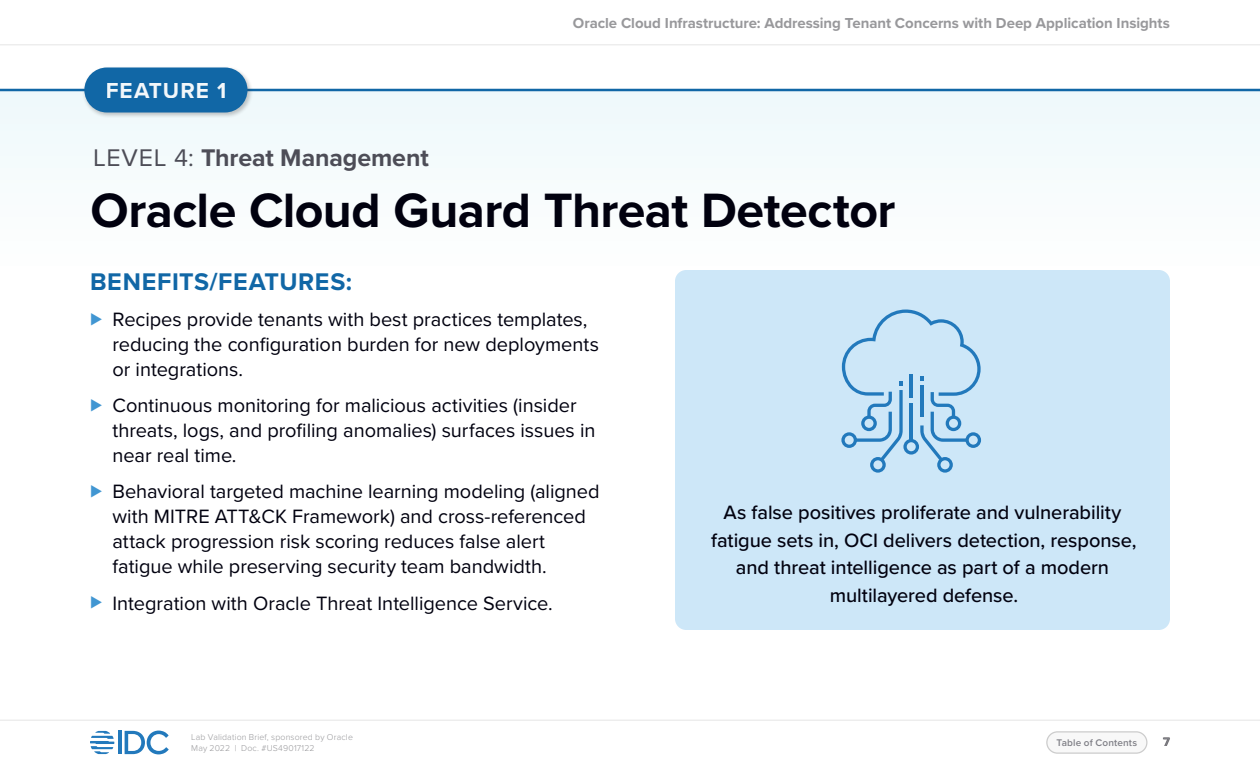
<style>
.page{position:relative;width:1260px;height:765px;background:#fff}
.page>*{position:absolute;margin:0;border:0;box-sizing:border-box;transform-origin:0 0}
.Heading{font:700 50px "Proxima Nova";letter-spacing:-.01em;color:#01010f}
.t1{font:700 25px "Proxima Nova";letter-spacing:-.005em;color:#4d4d57}
.t2{font:700 25px "Proxima Nova";letter-spacing:.03em;color:#1167a6}
.t3{font:700 22.5px "Proxima Nova";letter-spacing:.05em;color:#fff}
.t4{font:20px/25px "Proxima Nova";letter-spacing:-.005em;color:#01010f}
.Texts_14pt{font:500 20px/27.5px "Proxima Nova";letter-spacing:-.005em;color:#01010f;text-align:center}
.t5{font:700 15px "Proxima Nova";letter-spacing:-.005em;color:#98989b}
.t6{font:700 12.5px "Proxima Nova";color:#231f20}
.t7{font:600 10px "Proxima Nova";letter-spacing:.015em;color:#808087}
.t8{font:300 8.75px/11.2px "Proxima Nova";letter-spacing:.02em;color:#98989b}
.s1{font-weight:400}
.s2{color:#4196d2}
</style>
<div class="page">
<hr style="left:0;top:45px;width:1260px;height:1px;background:#e5e5e5">
<hr style="left:0;top:720px;width:1260px;height:1px;background:#e5e5e5">
<hr style="left:118px;top:731px;width:4px;height:23px;background:#2279bc">
<svg style="left:125px;top:731px;width:44px;height:23px"></svg>
<svg style="left:90px;top:731px;width:24px;height:23px"></svg>
<div style="left:1047px;top:732px;width:100px;height:21px;background:#f8f8f8;border-radius:11px"></div>
<div style="left:1046px;top:731px;width:102px;height:23px;border:1px solid #ccc;border-radius:11px"></div>
<div style="left:0;top:90px;width:1260px;height:180px;background:#f7fcfc"></div>
<hr style="left:0;top:89px;width:1260px;height:2px;background:#1167a6">
<div style="left:82px;top:65px;width:171px;height:53px;background:#231f20;opacity:.25"></div>
<div style="left:84px;top:68px;width:164px;height:45px;background:#1167a6;border-radius:22px"></div>
<div style="left:675px;top:270px;width:495px;height:360px;background:#cde7f8;border-radius:11px"></div>
<svg style="left:841px;top:310px;width:140px;height:163px"></svg>
<p class="t3" style="left:106px;top:73px;width:122px">FEATURE 1</p>
<p class="t5" style="left:573px;top:12px;width:599px">Oracle Cloud Infrastructure: Addressing Tenant Concerns with Deep Application Insights</p>
<p class="t1" style="left:93px;top:139px;width:337px"><span class="s1">LEVEL 4:</span> Threat Management</p>
<p class="Heading" style="left:91px;top:173px;width:807px">Oracle Cloud Guard Threat Detector</p>
<p class="t2" style="left:90px;top:263px;width:263px">BENEFITS/FEATURES:</p>
<p class="t4" style="left:112px;top:306px;width:488px;text-indent:-22px"><span class="s2">⊲</span> Recipes provide tenants with best practices templates, reducing the configuration burden for new deployments or integrations.</p>
<p class="t4" style="left:112px;top:392px;width:485px;text-indent:-22px"><span class="s2">⊲</span> Continuous monitoring for malicious activities (insider threats, logs, and profiling anomalies) surfaces issues in near real time.</p>
<p class="t4" style="left:112px;top:478px;width:489px;text-indent:-22px"><span class="s2">⊲</span> Behavioral targeted machine learning modeling (aligned with MITRE ATT&amp;CK Framework) and cross-referenced attack progression risk scoring reduces false alert fatigue while preserving security team bandwidth.</p>
<p class="t4" style="left:90px;top:590px;width:464px"><span class="s2">⊲</span> Integration with Oracle Threat Intelligence Service.</p>
<p class="Texts_14pt" style="left:711px;top:498px;width:427px">As false positives proliferate and vulnerability fatigue sets in, OCI delivers detection, response, and threat intelligence as part of a modern multilayered defense.</p>
<p class="t8" style="left:191px;top:731px;width:163px">Lab Validation Brief, sponsored by Oracle<br>May 2022 | Doc. #US49017122</p>
<p class="t7" style="left:1057px;top:735px;width:82px">Table of Contents</p>
<p class="t6" style="left:1163px;top:733px;width:8px">7</p>
</div>
